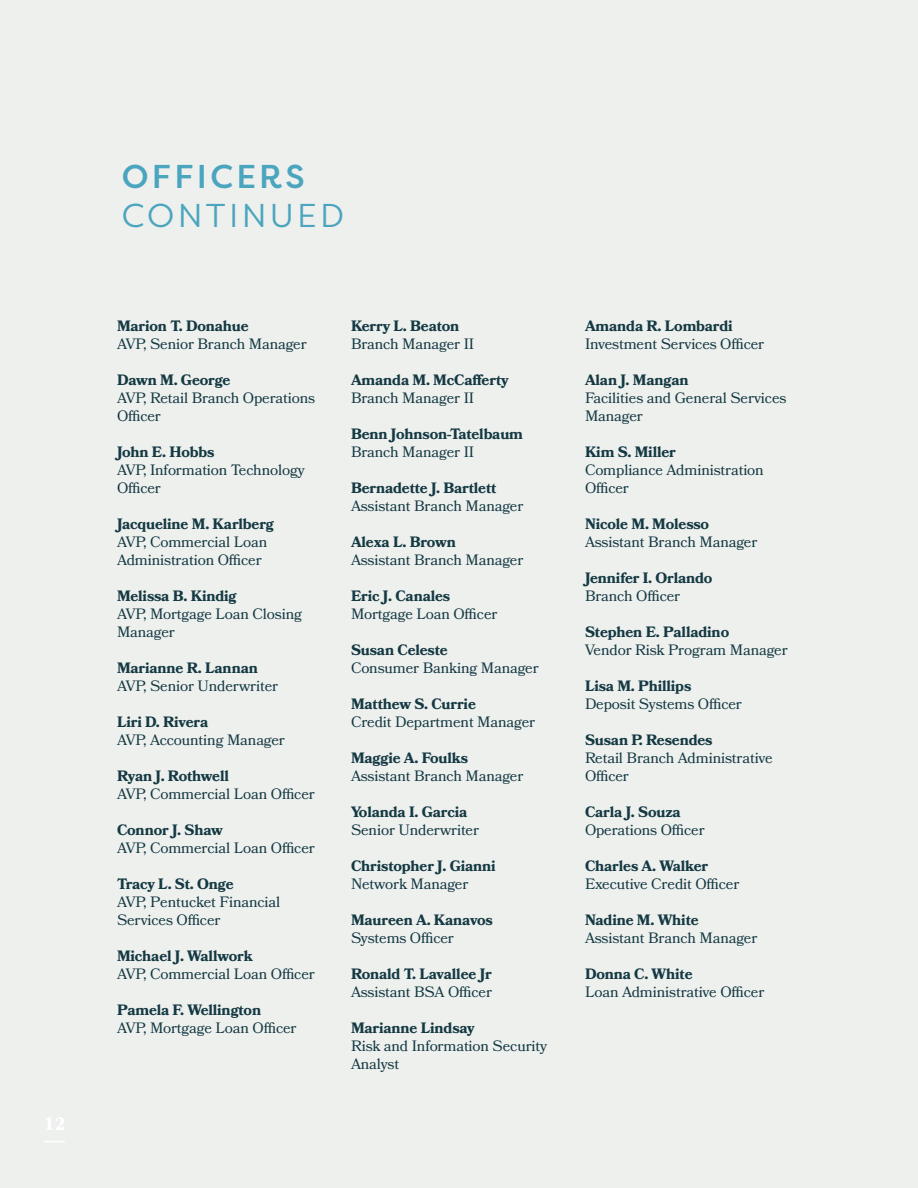
<style>
.page{position:relative;width:918px;height:1188px;background:#eef0ee}
.page>*{position:absolute;margin:0;border:0;box-sizing:border-box;transform-origin:0 0}
.t1{font:33px "Filson Pro";letter-spacing:.1em;color:#4ba5be}
.t2{font:500 33px "Filson Pro";letter-spacing:.1em;color:#4ba5be}
.t3{font:15px/18px "Bookmania";letter-spacing:-.01em;color:#143942}
.t4{font:700 15px "Bookmania";letter-spacing:-.01em;color:#143942}
</style>
<div class="page">
<svg style="left:44px;top:1141px;width:21px;height:1px"></svg>
<h1 class="t2" style="left:122px;top:153px;width:185px">OFFICERS</h1>
<h1 class="t1" style="left:122px;top:194px;width:224px">CONTINUED</h1>
<p class="t4" style="left:117px;top:317px;width:133px">Marion T. Donahue</p>
<p class="t3" style="left:117px;top:335px;width:191px">AVP, Senior Branch Manager</p>
<p class="t4" style="left:117px;top:371px;width:115px">Dawn M. George</p>
<p class="t3" style="left:117px;top:389px;width:200px">AVP, Retail Branch Operations<br>Officer</p>
<p class="t4" style="left:117px;top:443px;width:99px">John E. Hobbs</p>
<p class="t3" style="left:117px;top:461px;width:189px">AVP, Information Technology<br>Officer</p>
<p class="t4" style="left:117px;top:515px;width:158px">Jacqueline M. Karlberg</p>
<p class="t3" style="left:117px;top:533px;width:152px">AVP, Commercial Loan<br>Administration Officer</p>
<p class="t4" style="left:117px;top:587px;width:121px">Melissa B. Kindig</p>
<p class="t3" style="left:117px;top:605px;width:186px">AVP, Mortgage Loan Closing<br>Manager</p>
<p class="t4" style="left:117px;top:659px;width:142px">Marianne R. Lannan</p>
<p class="t3" style="left:117px;top:677px;width:163px">AVP, Senior Underwriter</p>
<p class="t4" style="left:117px;top:713px;width:93px">Liri D. Rivera</p>
<p class="t3" style="left:117px;top:731px;width:169px">AVP, Accounting Manager</p>
<p class="t4" style="left:117px;top:767px;width:113px">Ryan J. Rothwell</p>
<p class="t3" style="left:117px;top:785px;width:199px">AVP, Commercial Loan Officer</p>
<p class="t4" style="left:117px;top:821px;width:107px">Connor J. Shaw</p>
<p class="t3" style="left:117px;top:839px;width:199px">AVP, Commercial Loan Officer</p>
<p class="t4" style="left:117px;top:875px;width:118px">Tracy L. St. Onge</p>
<p class="t3" style="left:117px;top:893px;width:165px">AVP, Pentucket Financial<br>Services Officer</p>
<p class="t4" style="left:117px;top:947px;width:137px">Michael J. Wallwork</p>
<p class="t3" style="left:117px;top:965px;width:199px">AVP, Commercial Loan Officer</p>
<p class="t4" style="left:117px;top:1001px;width:146px">Pamela F. Wellington</p>
<p class="t3" style="left:117px;top:1019px;width:181px">AVP, Mortgage Loan Officer</p>
<p class="t4" style="left:351px;top:317px;width:110px">Kerry L. Beaton</p>
<p class="t3" style="left:351px;top:335px;width:125px">Branch Manager II</p>
<p class="t4" style="left:351px;top:371px;width:159px">Amanda M. McCafferty</p>
<p class="t3" style="left:351px;top:389px;width:125px">Branch Manager II</p>
<p class="t4" style="left:351px;top:425px;width:174px">Benn Johnson-Tatelbaum</p>
<p class="t3" style="left:351px;top:443px;width:125px">Branch Manager II</p>
<p class="t4" style="left:351px;top:479px;width:147px">Bernadette J. Bartlett</p>
<p class="t3" style="left:351px;top:497px;width:174px">Assistant Branch Manager</p>
<p class="t4" style="left:351px;top:533px;width:106px">Alexa L. Brown</p>
<p class="t3" style="left:351px;top:551px;width:174px">Assistant Branch Manager</p>
<p class="t4" style="left:351px;top:587px;width:101px">Eric J. Canales</p>
<p class="t3" style="left:351px;top:605px;width:148px">Mortgage Loan Officer</p>
<p class="t4" style="left:351px;top:641px;width:98px">Susan Celeste</p>
<p class="t3" style="left:351px;top:659px;width:189px">Consumer Banking Manager</p>
<p class="t4" style="left:351px;top:695px;width:127px">Matthew S. Currie</p>
<p class="t3" style="left:351px;top:713px;width:186px">Credit Department Manager</p>
<p class="t4" style="left:351px;top:749px;width:118px">Maggie A. Foulks</p>
<p class="t3" style="left:351px;top:767px;width:174px">Assistant Branch Manager</p>
<p class="t4" style="left:351px;top:803px;width:118px">Yolanda I. Garcia</p>
<p class="t3" style="left:351px;top:821px;width:130px">Senior Underwriter</p>
<p class="t4" style="left:351px;top:857px;width:146px">Christopher J. Gianni</p>
<p class="t3" style="left:351px;top:875px;width:119px">Network Manager</p>
<p class="t4" style="left:351px;top:911px;width:143px">Maureen A. Kanavos</p>
<p class="t3" style="left:351px;top:929px;width:104px">Systems Officer</p>
<p class="t4" style="left:351px;top:965px;width:142px">Ronald T. Lavallee Jr</p>
<p class="t3" style="left:351px;top:983px;width:143px">Assistant BSA Officer</p>
<p class="t4" style="left:351px;top:1019px;width:125px">Marianne Lindsay</p>
<p class="t3" style="left:351px;top:1037px;width:198px">Risk and Information Security<br>Analyst</p>
<p class="t4" style="left:585px;top:317px;width:149px">Amanda R. Lombardi</p>
<p class="t3" style="left:585px;top:335px;width:181px">Investment Services Officer</p>
<p class="t4" style="left:585px;top:371px;width:105px">Alan J. Mangan</p>
<p class="t3" style="left:585px;top:389px;width:203px">Facilities and General Services<br>Manager</p>
<p class="t4" style="left:585px;top:443px;width:93px">Kim S. Miller</p>
<p class="t3" style="left:585px;top:461px;width:180px">Compliance Administration<br>Officer</p>
<p class="t4" style="left:585px;top:515px;width:126px">Nicole M. Molesso</p>
<p class="t3" style="left:585px;top:533px;width:174px">Assistant Branch Manager</p>
<p class="t4" style="left:585px;top:569px;width:129px">Jennifer I. Orlando</p>
<p class="t3" style="left:585px;top:587px;width:97px">Branch Officer</p>
<p class="t4" style="left:585px;top:623px;width:146px">Stephen E. Palladino</p>
<p class="t3" style="left:585px;top:641px;width:204px">Vendor Risk Program Manager</p>
<p class="t4" style="left:585px;top:677px;width:108px">Lisa M. Phillips</p>
<p class="t3" style="left:585px;top:695px;width:158px">Deposit Systems Officer</p>
<p class="t4" style="left:585px;top:731px;width:129px">Susan P. Resendes</p>
<p class="t3" style="left:585px;top:749px;width:189px">Retail Branch Administrative<br>Officer</p>
<p class="t4" style="left:585px;top:803px;width:97px">Carla J. Souza</p>
<p class="t3" style="left:585px;top:821px;width:121px">Operations Officer</p>
<p class="t4" style="left:585px;top:857px;width:125px">Charles A. Walker</p>
<p class="t3" style="left:585px;top:875px;width:156px">Executive Credit Officer</p>
<p class="t4" style="left:585px;top:911px;width:115px">Nadine M. White</p>
<p class="t3" style="left:585px;top:929px;width:174px">Assistant Branch Manager</p>
<p class="t4" style="left:585px;top:965px;width:109px">Donna C. White</p>
<p class="t3" style="left:585px;top:983px;width:181px">Loan Administrative Officer</p>
</div>
